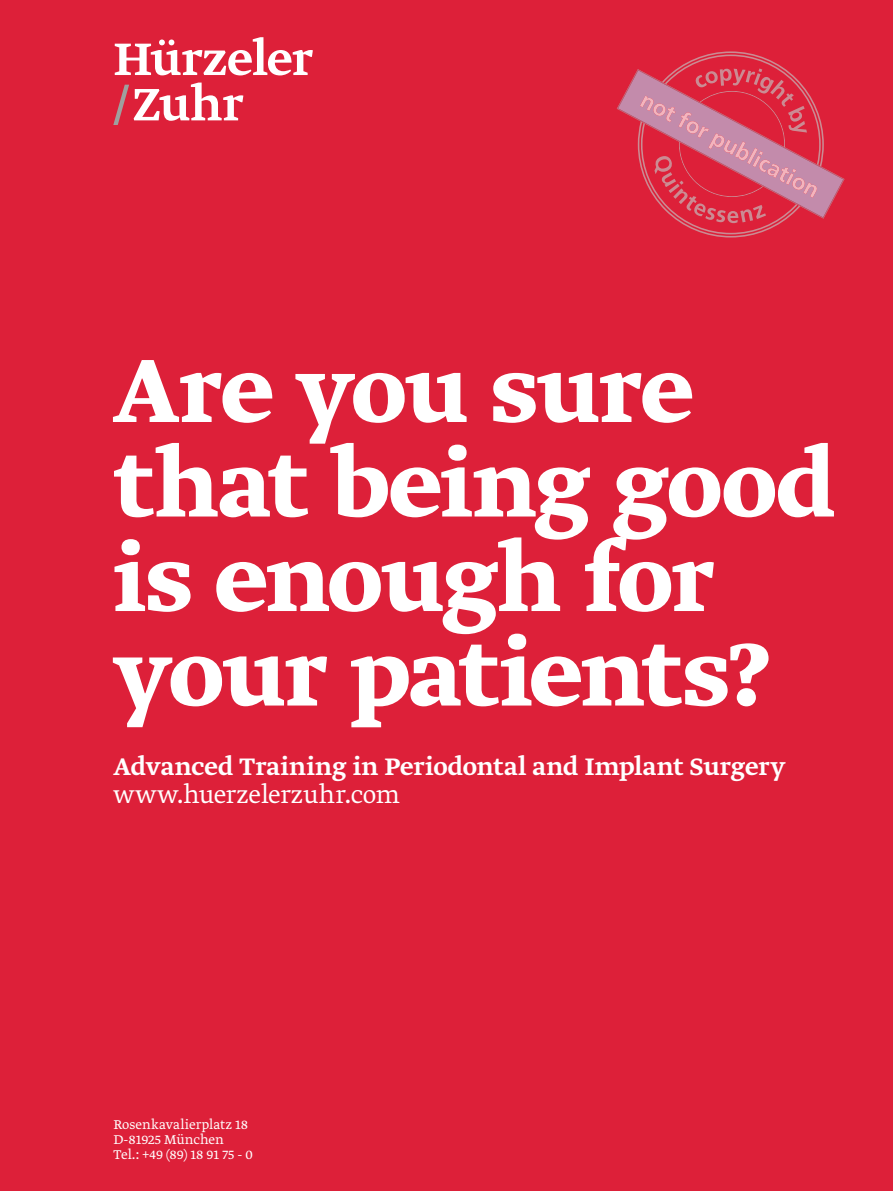
<style>
.page{position:relative;width:893px;height:1191px;background:#dd2039}
.page>*{position:absolute;margin:0;border:0;box-sizing:border-box;transform-origin:0 0}
.t1{font:700 104.7px/94.5px "Greta Text";letter-spacing:-.01em;color:#fff}
.t2{font:500 53.85px/45.3px "Greta Text";letter-spacing:-.01em;color:#fff}
.t3{font:500 28.2px "Greta Text";color:#fff}
.t4{font:300 28.2px "Greta Text";color:#fff}
.t5{font:300 15px/15px "Greta Text";color:#fff}
.s1{color:#9f9f9e}
</style>
<div class="page">
<svg style="left:617px;top:51px;width:227px;height:186px"></svg>
<h2 class="t2" style="left:113px;top:39px;width:201px">Hürzeler <span class="s1">/</span>Zuhr</h2>
<h1 class="t1" style="left:113px;top:348px;width:723px">Are you sure that being good is enough for your patients?</h1>
<h3 class="t3" style="left:113px;top:749px;width:674px">Advanced Training in Periodontal and Implant Surgery</h3>
<h3 class="t4" style="left:113px;top:778px;width:288px">www.huerzelerzuhr.com</h3>
<p class="t5" style="left:113px;top:1117px;width:141px">Rosenkavalierplatz 18<br>D-81925 München<br>Tel.: +49 (89) 18 91 75 - 0</p>
</div>
